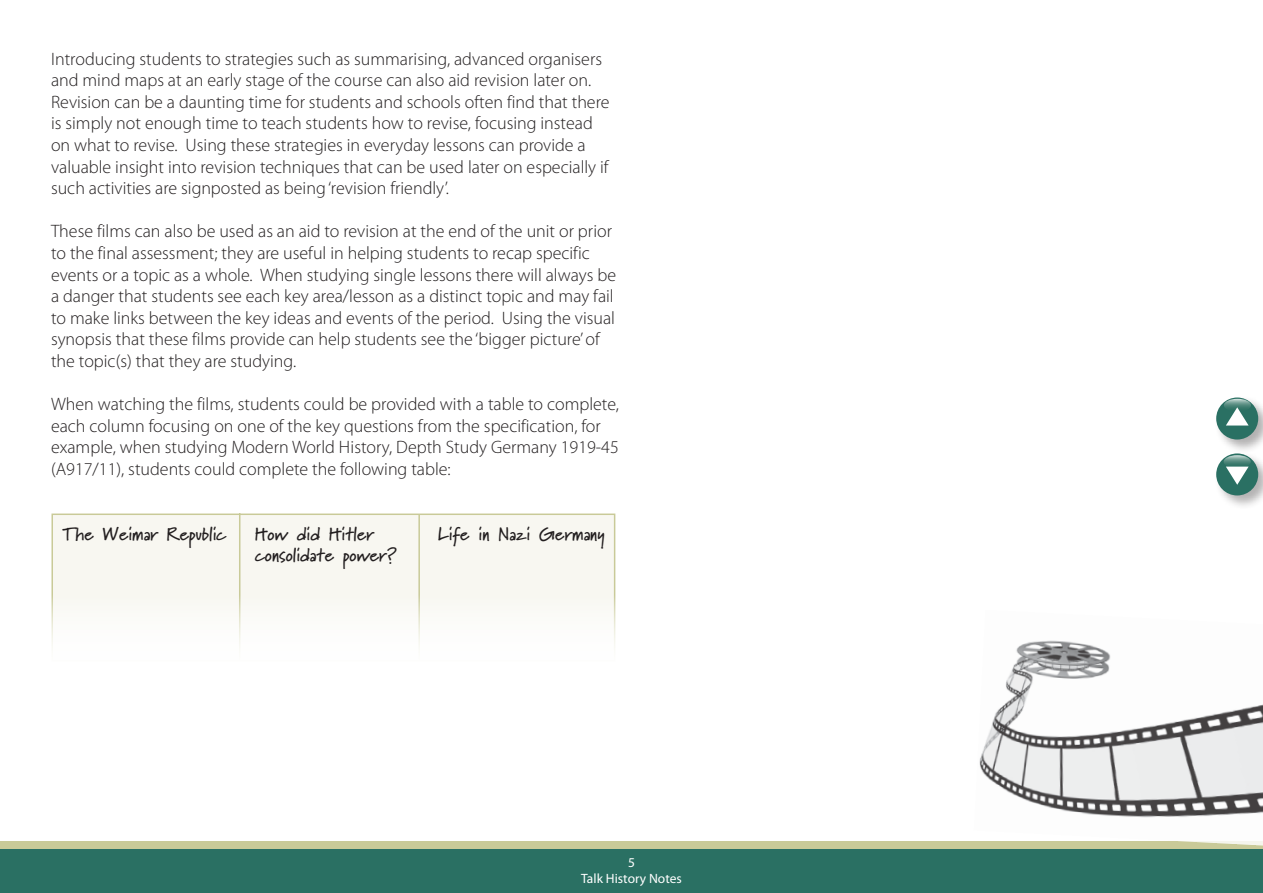
<style>
.page{position:relative;width:1263px;height:893px;background:#fff}
.page>*{position:absolute;margin:0;border:0;box-sizing:border-box;transform-origin:0 0}
.t1{font:300 18px/21.6px "Myriad Pro";color:#231f20}
.t2{font:700 18px "Marydale";color:#231f20}
.t3{font:13.5px/16.2px "Myriad Pro";color:#fff;text-align:center}
</style>
<div class="page">
<div style="left:1214px;top:395px;width:49px;height:58px;background:#231f20;opacity:.35"></div>
<div style="left:1216px;top:397px;width:42px;height:42px;background:#2a7063;border-radius:50%"></div>
<div style="left:1214px;top:451px;width:49px;height:58px;background:#231f20;opacity:.34"></div>
<div style="left:1216px;top:453px;width:42px;height:42px;background:#2a7063;border-radius:50%"></div>
<svg style="left:1223px;top:455px;width:28px;height:13px"></svg>
<svg style="left:1226px;top:467px;width:22px;height:18px"></svg>
<svg style="left:1224px;top:399px;width:27px;height:13px"></svg>
<svg style="left:1226px;top:407px;width:22px;height:18px"></svg>
<div style="left:51px;top:513px;width:564px;height:149px;background:#f8f7f1;border:2px solid #c9ca98"></div>
<div style="left:0;top:841px;width:1263px;height:52px;background:#c9ca98"></div>
<hr style="left:239px;top:513px;width:1px;height:147px;background:#c9ca98">
<hr style="left:418px;top:514px;width:2px;height:147px;background:#c9ca98">
<div style="left:46px;top:595px;width:580px;height:77px;background:#fff"></div>
<div style="left:0;top:849px;width:1263px;height:44px;background:#2a7063"></div>
<img style="left:979px;top:640px;width:284px;height:206px">
<p class="t1" style="left:51px;top:48px;width:560px">Introducing students to strategies such as summarising, advanced organisers and mind maps at an early stage of the course can also aid revision later on.<br>Revision can be a daunting time for students and schools often find that there is simply not enough time to teach students how to revise, focusing instead on what to revise. Using these strategies in everyday lessons can provide a valuable insight into revision techniques that can be used later on especially if such activities are signposted as being ‘revision friendly’.</p>
<p class="t1" style="left:51px;top:221px;width:566px">These films can also be used as an aid to revision at the end of the unit or prior to the final assessment; they are useful in helping students to recap specific events or a topic as a whole. When studying single lessons there will always be a danger that students see each key area/lesson as a distinct topic and may fail to make links between the key ideas and events of the period. Using the visual synopsis that these films provide can help students see the ‘bigger picture’ of the topic(s) that they are studying.</p>
<p class="t1" style="left:51px;top:394px;width:570px">When watching the films, students could be provided with a table to complete, each column focusing on one of the key questions from the specification, for example, when studying Modern World History, Depth Study Germany 1919-45 (A917/11), students could complete the following table:</p>
<p class="t2" style="left:63px;top:523px;width:165px">The Weimar Republic</p>
<p class="t2" style="left:255px;top:523px;width:120px">How did Hitler</p>
<p class="t2" style="left:438px;top:523px;width:168px">Life in Nazi Germany</p>
<p class="t2" style="left:255px;top:545px;width:144px">consolidate power?</p>
<p class="t3" style="left:581px;top:854px;width:102px">5<br>Talk History Notes</p>
</div>
